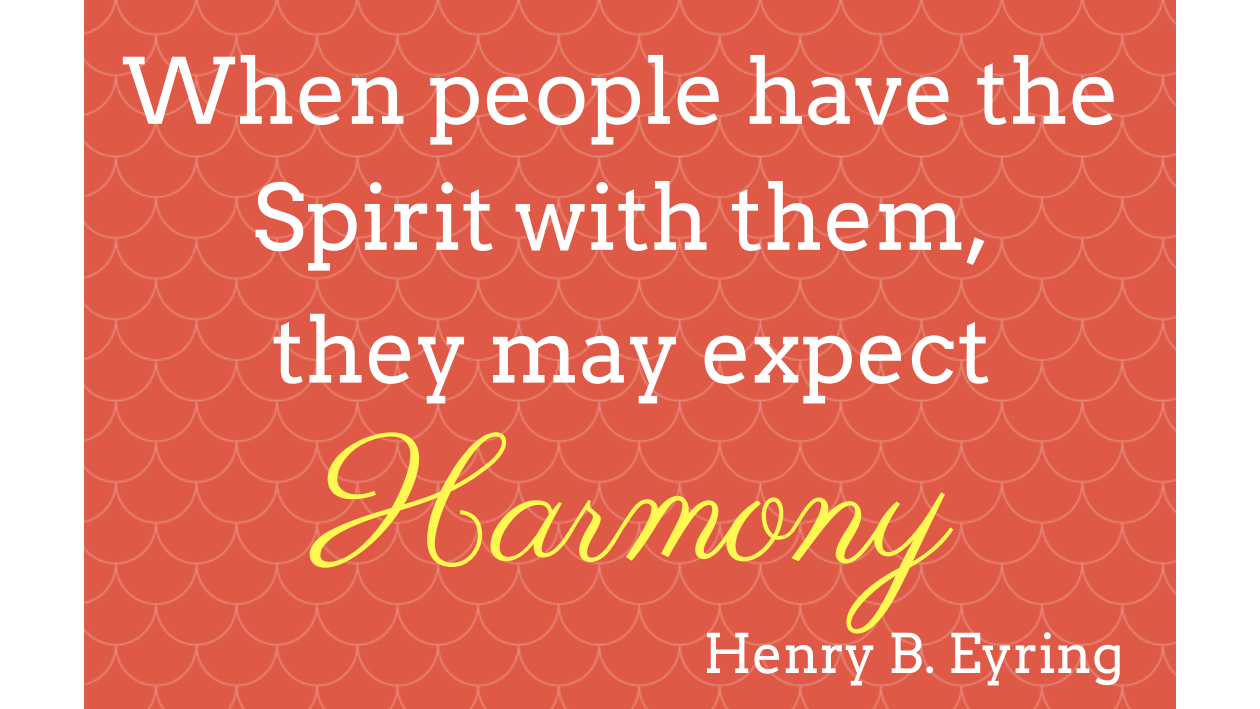
<style>
.page{position:relative;width:1260px;height:709px;background:#fff}
.page>*{position:absolute;margin:0;border:0;box-sizing:border-box;transform-origin:0 0}
.t1{font:168.9px "Parisienne";color:#fff952}
.t2{font:90.6px/126px "Arvo";color:#fff;text-align:center}
.t3{font:54.3px "Arvo";color:#fff}
</style>
<div class="page">
<img style="left:84px;top:0;width:1092px;height:709px">
<p class="t2" style="left:122px;top:28px;width:1000px">When people have the<br>Spirit with them,</p>
<p class="t2" style="left:271px;top:287px;width:721px">they may expect</p>
<h1 class="t1" style="left:314px;top:403px;width:637px">Harmony</h1>
<p class="t3" style="left:703px;top:621px;width:422px">Henry B. Eyring</p>
</div>
